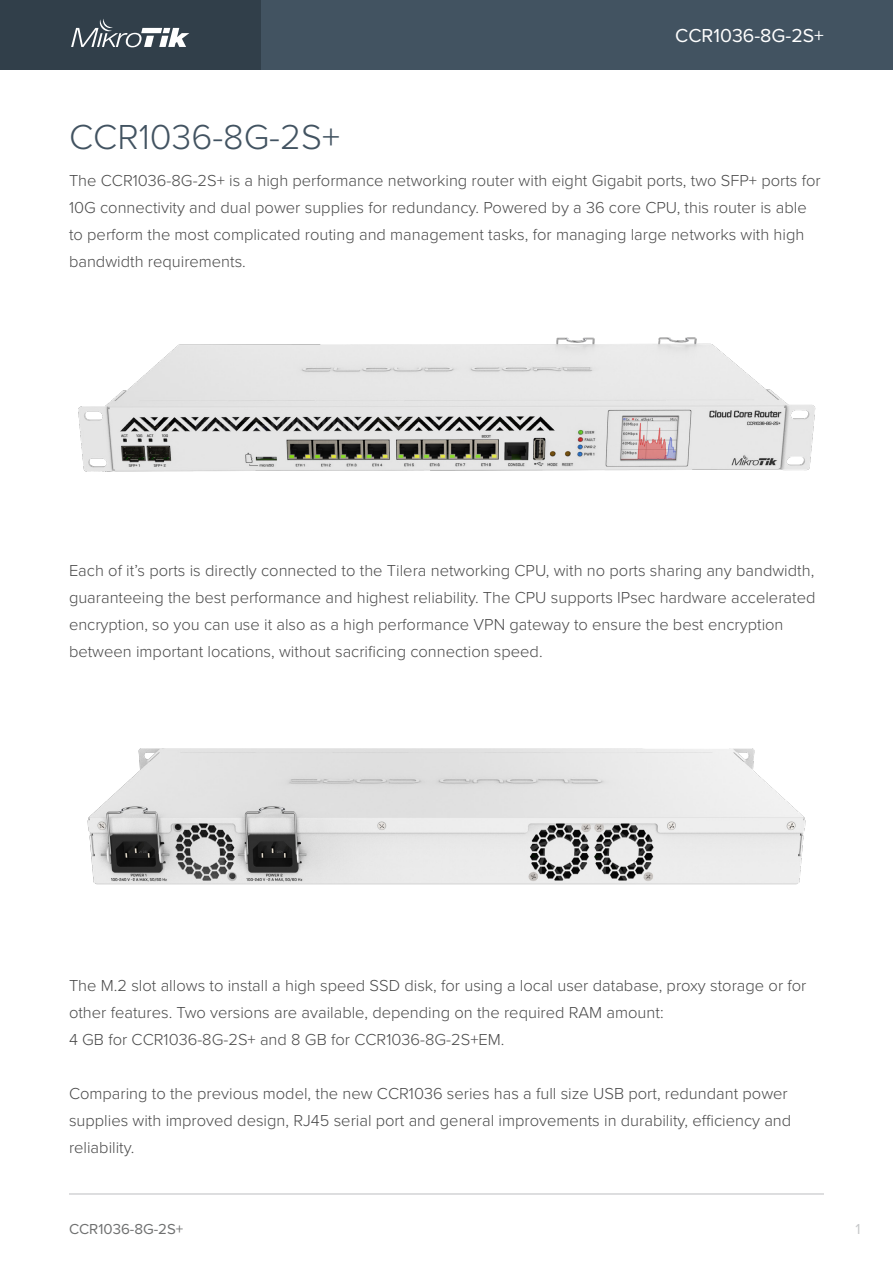
<style>
.page{position:relative;width:893px;height:1263px;background:#fff}
.page>*{position:absolute;margin:0;border:0;box-sizing:border-box;transform-origin:0 0}
.Lielie_virsraksti_20{font:300 36px "Proxima Nova";color:#425361}
.t1{font:19.5px "Proxima Nova";color:#fff}
.Teksts{font:300 16.5px/27px "Proxima Nova";color:#4a4a4a}
.t2{font:15px "Proxima Nova";color:#6f7070}
.t3{font:15px "Proxima Nova";color:#c7c8ca}
</style>
<div class="page">
<div style="left:0;top:0;width:893px;height:69px;background:#425361"></div>
<div style="left:0;top:0;width:260px;height:69px;background:#313f4a"></div>
<svg style="left:71px;top:19px;width:118px;height:28px"></svg>
<hr style="left:69px;top:1194px;width:755px;height:1px;background:#bcbdc0">
<img style="left:78px;top:337px;width:738px;height:135px">
<img style="left:87px;top:748px;width:719px;height:137px">
<p class="t1" style="left:675px;top:21px;width:150px">CCR1036-8G-2S+</p>
<p class="Lielie_virsraksti_20" style="left:69px;top:110px;width:272px">CCR1036-8G-2S+</p>
<p class="Teksts" style="left:69px;top:166px;width:753px">The CCR1036-8G-2S+ is a high performance networking router with eight Gigabit ports, two SFP+ ports for 10G connectivity and dual power supplies for redundancy. Powered by a 36 core CPU, this router is able to perform the most complicated routing and management tasks, for managing large networks with high bandwidth requirements.</p>
<p class="Teksts" style="left:69px;top:556px;width:748px">Each of it’s ports is directly connected to the Tilera networking CPU, with no ports sharing any bandwidth, guaranteeing the best performance and highest reliability. The CPU supports IPsec hardware accelerated encryption, so you can use it also as a high performance VPN gateway to ensure the best encryption between important locations, without sacrificing connection speed.</p>
<p class="Teksts" style="left:69px;top:971px;width:739px">The M.2 slot allows to install a high speed SSD disk, for using a local user database, proxy storage or for other features. Two versions are available, depending on the required RAM amount:<br>4 GB for CCR1036-8G-2S+ and 8 GB for CCR1036-8G-2S+EM.</p>
<p class="Teksts" style="left:69px;top:1079px;width:724px">Comparing to the previous model, the new CCR1036 series has a full size USB port, redundant power supplies with improved design, RJ45 serial port and general improvements in durability, efficiency and reliability.</p>
<p class="t2" style="left:69px;top:1218px;width:116px">CCR1036-8G-2S+</p>
<p class="t3" style="left:855px;top:1218px;width:7px">1</p>
</div>
